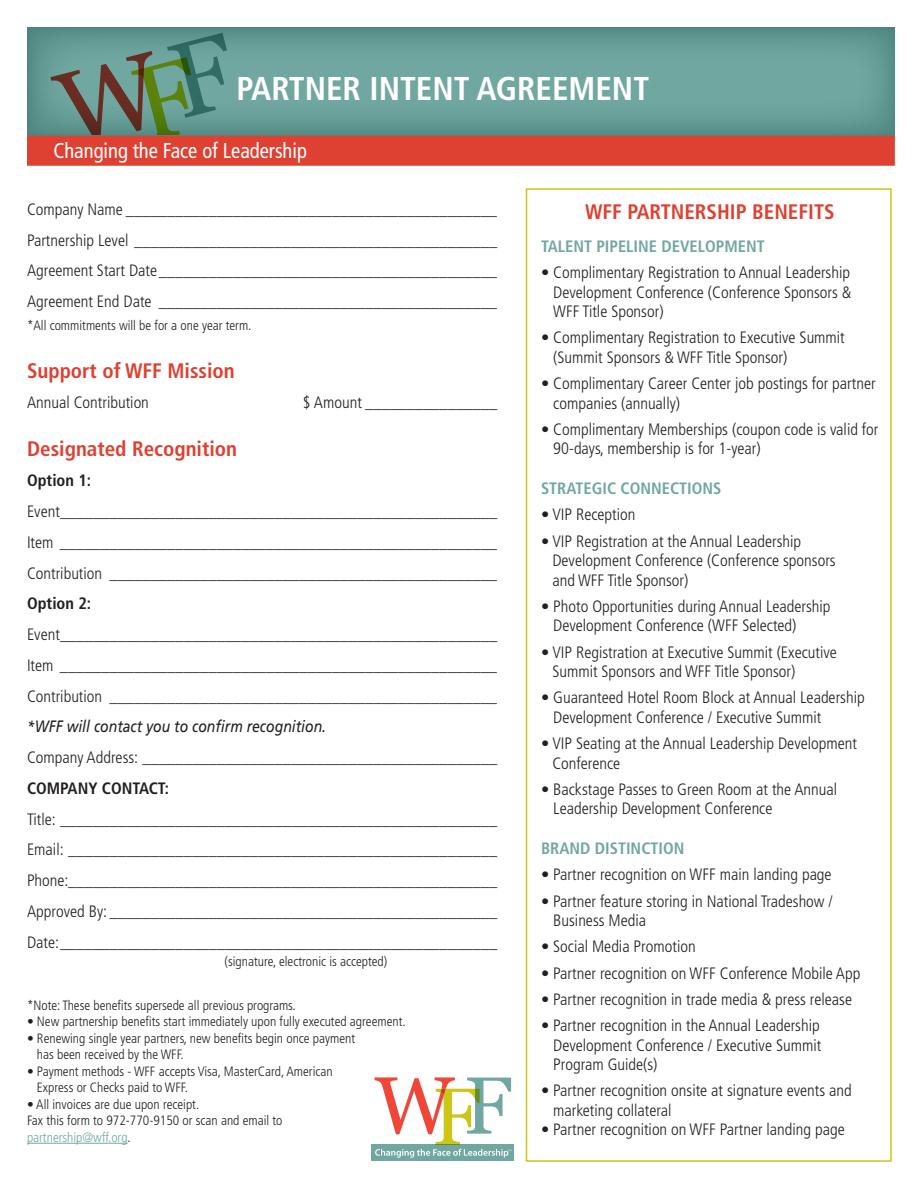
<style>
.page{position:relative;width:918px;height:1188px;background:#fff}
.page>*{position:absolute;margin:0;border:0;box-sizing:border-box;transform-origin:0 0}
.t1{font:700 condensed 33px "Frutiger";color:#fff}
.t2{font:condensed 21.45px "Frutiger";color:#fff;scale:.96 1}
.t3{font:700 condensed 21px "Frutiger";color:#de4132}
.t4{font:300 condensed 16.5px/19.5px "Frutiger";color:#231f20}
.t5{font:700 condensed 16.5px "Frutiger";color:#71a7a1}
.t6{font:italic 16.5px "Frutiger";color:#231f20;scale:.85 1}
.t7{font:700 condensed 16.5px "Frutiger";color:#231f20}
.t8{font:300 condensed 13.5px/16.5px "Frutiger";color:#231f20}
.s1{color:#71a7a1}
</style>
<div class="page">
<div style="left:526px;top:188px;width:366px;height:974px;border:2px solid #ccc716"></div>
<svg style="left:27px;top:27px;width:868px;height:109px;background:#689e97"></svg>
<svg style="left:50px;top:33px;width:177px;height:102px;background:#628a7b"></svg>
<div style="left:27px;top:136px;width:868px;height:30px;background:#de4132"></div>
<hr style="left:27px;top:1143px;width:101px;height:1px;background:#71a7a1">
<div style="left:372px;top:1145px;width:142px;height:16px;background:#71a7a1"></div>
<svg style="left:375px;top:1077px;width:136px;height:81px"></svg>
<p class="t1" style="left:237px;top:69px;width:414px">PARTNER INTENT AGREEMENT</p>
<p class="t2" style="left:53px;top:138px;width:266px">Changing the Face of Leadership</p>
<p class="t4" style="left:27px;top:200px;width:472px">Company Name _____________________________________________</p>
<p class="t4" style="left:27px;top:230px;width:472px">Partnership Level ____________________________________________</p>
<p class="t4" style="left:27px;top:261px;width:472px">Agreement Start Date_________________________________________</p>
<p class="t4" style="left:27px;top:292px;width:472px">Agreement End Date _________________________________________</p>
<p class="t8" style="left:27px;top:318px;width:226px">*All commitments will be for a one year term.</p>
<p class="t3" style="left:27px;top:358px;width:209px">Support of WFF Mission</p>
<p class="t4" style="left:27px;top:393px;width:123px">Annual Contribution</p>
<p class="t4" style="left:303px;top:393px;width:196px">$ Amount ________________</p>
<p class="t3" style="left:27px;top:436px;width:212px">Designated Recognition</p>
<p class="t7" style="left:27px;top:471px;width:66px">Option 1:</p>
<p class="t4" style="left:27px;top:502px;width:472px">Event_____________________________________________________</p>
<p class="t4" style="left:27px;top:533px;width:472px">Item _____________________________________________________</p>
<p class="t4" style="left:27px;top:563px;width:472px">Contribution _______________________________________________</p>
<p class="t7" style="left:27px;top:594px;width:66px">Option 2:</p>
<p class="t4" style="left:27px;top:625px;width:472px">Event_____________________________________________________</p>
<p class="t4" style="left:27px;top:656px;width:472px">Item _____________________________________________________</p>
<p class="t4" style="left:27px;top:686px;width:472px">Contribution _______________________________________________</p>
<p class="t6" style="left:27px;top:717px;width:354px">*WFF will contact you to confirm recognition.</p>
<p class="t4" style="left:27px;top:748px;width:472px">Company Address: ___________________________________________</p>
<p class="t7" style="left:27px;top:778px;width:144px">COMPANY CONTACT:</p>
<p class="t4" style="left:27px;top:809px;width:472px">Title: _____________________________________________________</p>
<p class="t4" style="left:27px;top:840px;width:472px">Email: ____________________________________________________</p>
<p class="t4" style="left:27px;top:871px;width:472px">Phone:____________________________________________________</p>
<p class="t4" style="left:27px;top:902px;width:472px">Approved By: _______________________________________________</p>
<p class="t4" style="left:27px;top:932px;width:472px">Date:_____________________________________________________</p>
<p class="t8" style="left:225px;top:954px;width:164px">(signature, electronic is accepted)</p>
<p class="t8" style="left:27px;top:997px;width:270px">*Note: These benefits supersede all previous programs.</p>
<p class="t8" style="left:27px;top:1014px;width:380px">• New partnership benefits start immediately upon fully executed agreement.</p>
<p class="t8" style="left:37px;top:1030px;width:320px;text-indent:-10px">• Renewing single year partners, new benefits begin once payment has been received by the WFF.</p>
<p class="t8" style="left:37px;top:1063px;width:297px;text-indent:-10px">• Payment methods - WFF accepts Visa, MasterCard, American<br>Express or Checks paid to WFF.</p>
<p class="t8" style="left:27px;top:1096px;width:174px">• All invoices are due upon receipt.</p>
<p class="t8" style="left:27px;top:1113px;width:257px">Fax this form to 972-770-9150 or scan and email to <span class="s1">partnership@wff.org</span>.</p>
<p class="t3" style="left:585px;top:199px;width:251px">WFF PARTNERSHIP BENEFITS</p>
<p class="t5" style="left:541px;top:236px;width:225px">TALENT PIPELINE DEVELOPMENT</p>
<p class="t4" style="left:553px;top:263px;width:300px;text-align:justify;text-indent:-12px">• Complimentary Registration to Annual Leadership Development Conference (Conference Sponsors &amp; WFF Title Sponsor)</p>
<p class="t4" style="left:553px;top:328px;width:293px;text-indent:-12px">• Complimentary Registration to Executive Summit (Summit Sponsors &amp; WFF Title Sponsor)</p>
<p class="t4" style="left:553px;top:374px;width:324px;text-indent:-12px">• Complimentary Career Center job postings for partner companies (annually)</p>
<p class="t4" style="left:553px;top:420px;width:327px;text-indent:-12px">• Complimentary Memberships (coupon code is valid for<br>90-days, membership is for 1-year)</p>
<p class="t5" style="left:541px;top:479px;width:182px">STRATEGIC CONNECTIONS</p>
<p class="t4" style="left:541px;top:505px;width:96px">• VIP Reception</p>
<p class="t4" style="left:552px;top:531px;width:285px;text-indent:-11px">• VIP Registration at the Annual Leadership<br>Development Conference (Conference sponsors and WFF Title Sponsor)</p>
<p class="t4" style="left:553px;top:597px;width:279px;text-indent:-12px">• Photo Opportunities during Annual Leadership<br>Development Conference (WFF Selected)</p>
<p class="t4" style="left:552px;top:642px;width:286px;text-indent:-11px">• VIP Registration at Executive Summit (Executive<br>Summit Sponsors and WFF Title Sponsor)</p>
<p class="t4" style="left:553px;top:688px;width:313px;text-indent:-12px">• Guaranteed Hotel Room Block at Annual Leadership<br>Development Conference / Executive Summit</p>
<p class="t4" style="left:552px;top:734px;width:306px;text-indent:-11px">• VIP Seating at the Annual Leadership Development<br>Conference</p>
<p class="t4" style="left:553px;top:780px;width:285px;text-indent:-12px">• Backstage Passes to Green Room at the Annual<br>Leadership Development Conference</p>
<p class="t5" style="left:541px;top:839px;width:145px">BRAND DISTINCTION</p>
<p class="t4" style="left:541px;top:865px;width:292px">• Partner recognition on WFF main landing page</p>
<p class="t4" style="left:553px;top:891px;width:281px;text-indent:-12px">• Partner feature storing in National Tradeshow /<br>Business Media</p>
<p class="t4" style="left:541px;top:937px;width:156px">• Social Media Promotion</p>
<p class="t4" style="left:541px;top:963px;width:321px">• Partner recognition on WFF Conference Mobile App</p>
<p class="t4" style="left:541px;top:990px;width:313px">• Partner recognition in trade media &amp; press release</p>
<p class="t4" style="left:553px;top:1016px;width:270px;text-align:justify;text-indent:-12px">• Partner recognition in the Annual Leadership Development Conference / Executive Summit Program Guide(s)</p>
<p class="t4" style="left:553px;top:1081px;width:300px;text-indent:-12px">• Partner recognition onsite at signature events and marketing collateral</p>
<p class="t4" style="left:541px;top:1120px;width:305px">• Partner recognition on WFF Partner landing page</p>
</div>
